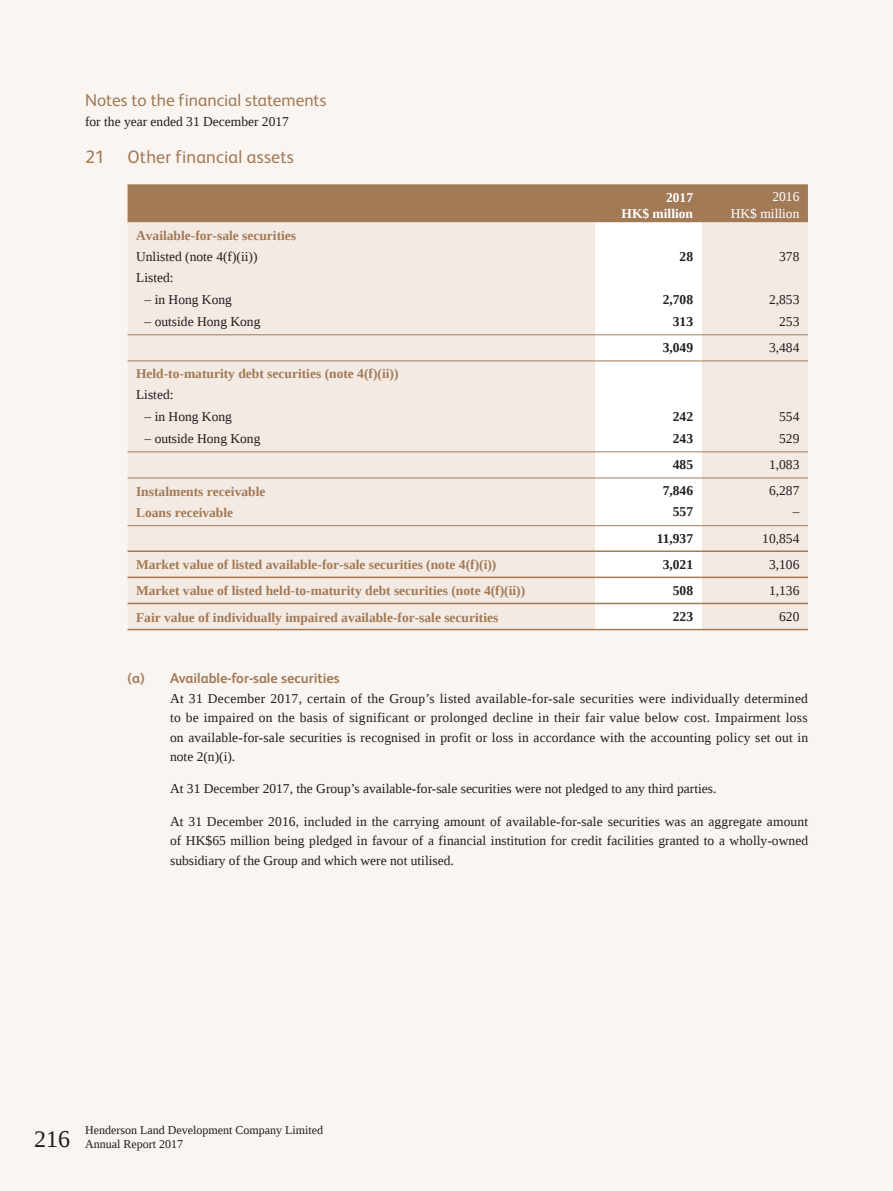
<style>
.page{position:relative;width:893px;height:1191px;background:#fbf5f2}
.page>*{position:absolute;margin:0;border:0;box-sizing:border-box;transform-origin:0 0}
.t1{font:18px "FS Albert";letter-spacing:.01em;color:#a27a56}
.t2{font:17.25px "FS Albert";color:#a27a56}
.t3{font:700 14.25px "FS Albert";color:#a27a56}
.t4{font:13.5px/19.5px "Liberation Serif";color:#231f20;text-align:justify}
.t5{font:700 13.5px "Liberation Serif";color:#a27a56}
.t6{font:700 13.5px "Liberation Serif";color:#231f20}
.t7{font:700 13.5px "Liberation Serif";color:#fff}
.t8{font:13.5px "Liberation Serif";color:#fff}
.t9{font:12px/14.2px "Liberation Serif";color:#231f20}
.s1{font-size:24px}
</style>
<div class="page">
<div style="left:128px;top:184px;width:680px;height:38px;background:#a27a56"></div>
<div style="left:128px;top:222px;width:680px;height:407px;background:#f4eae4"></div>
<div style="left:595px;top:222px;width:107px;height:407px;background:#fff"></div>
<hr style="left:128px;top:334px;width:467px;height:1px;background:#a27a56">
<hr style="left:595px;top:334px;width:107px;height:1px;background:#a27a56">
<hr style="left:702px;top:334px;width:106px;height:1px;background:#a27a56">
<hr style="left:128px;top:361px;width:467px;height:1px;background:#a27a56">
<hr style="left:595px;top:361px;width:107px;height:1px;background:#a27a56">
<hr style="left:702px;top:361px;width:106px;height:1px;background:#a27a56">
<hr style="left:128px;top:451px;width:467px;height:1px;background:#a27a56">
<hr style="left:595px;top:451px;width:107px;height:1px;background:#a27a56">
<hr style="left:702px;top:451px;width:106px;height:1px;background:#a27a56">
<hr style="left:128px;top:478px;width:467px;height:1px;background:#a27a56">
<hr style="left:595px;top:478px;width:107px;height:1px;background:#a27a56">
<hr style="left:702px;top:478px;width:106px;height:1px;background:#a27a56">
<hr style="left:128px;top:525px;width:467px;height:1px;background:#a27a56">
<hr style="left:595px;top:525px;width:107px;height:1px;background:#a27a56">
<hr style="left:702px;top:525px;width:106px;height:1px;background:#a27a56">
<hr style="left:128px;top:550px;width:467px;height:2px;background:#a27a56">
<hr style="left:595px;top:550px;width:107px;height:2px;background:#a27a56">
<hr style="left:702px;top:550px;width:106px;height:2px;background:#a27a56">
<hr style="left:128px;top:576px;width:467px;height:2px;background:#a27a56">
<hr style="left:595px;top:576px;width:107px;height:2px;background:#a27a56">
<hr style="left:702px;top:576px;width:106px;height:2px;background:#a27a56">
<hr style="left:128px;top:602px;width:467px;height:2px;background:#a27a56">
<hr style="left:595px;top:602px;width:107px;height:2px;background:#a27a56">
<hr style="left:702px;top:602px;width:106px;height:2px;background:#a27a56">
<hr style="left:128px;top:629px;width:467px;height:1px;background:#a27a56">
<hr style="left:595px;top:629px;width:107px;height:1px;background:#a27a56">
<hr style="left:702px;top:629px;width:106px;height:1px;background:#a27a56">
<p class="t2" style="left:85px;top:89px;width:243px">Notes to the financial statements</p>
<p class="t4" style="left:85px;top:112px;width:205px">for the year ended 31 December 2017</p>
<h1 class="t1" style="left:85px;top:145px;width:21px">21</h1>
<h1 class="t1" style="left:128px;top:145px;width:168px">Other financial assets</h1>
<p class="t7" style="left:666px;top:188px;width:28px">2017</p>
<p class="t8" style="left:772px;top:188px;width:28px">2016</p>
<p class="t7" style="left:621px;top:204px;width:73px">HK$ million</p>
<p class="t8" style="left:731px;top:204px;width:70px">HK$ million</p>
<p class="t5" style="left:136px;top:226px;width:162px">Available-for-sale securities</p>
<p class="t4" style="left:136px;top:246px;width:123px">Unlisted (note 4(f)(ii))</p>
<p class="t6" style="left:680px;top:247px;width:15px">28</p>
<p class="t4" style="left:779px;top:246px;width:22px">378</p>
<p class="t4" style="left:136px;top:268px;width:39px">Listed:</p>
<p class="t4" style="left:145px;top:290px;width:89px">– in Hong Kong</p>
<p class="t6" style="left:663px;top:290px;width:32px">2,708</p>
<p class="t4" style="left:769px;top:290px;width:32px">2,853</p>
<p class="t4" style="left:145px;top:311px;width:117px">– outside Hong Kong</p>
<p class="t6" style="left:673px;top:312px;width:22px">313</p>
<p class="t4" style="left:779px;top:311px;width:22px">253</p>
<p class="t6" style="left:663px;top:338px;width:32px">3,049</p>
<p class="t4" style="left:769px;top:337px;width:32px">3,484</p>
<p class="t5" style="left:136px;top:365px;width:264px">Held-to-maturity debt securities (note 4(f)(ii))</p>
<p class="t4" style="left:136px;top:385px;width:39px">Listed:</p>
<p class="t4" style="left:145px;top:407px;width:89px">– in Hong Kong</p>
<p class="t6" style="left:673px;top:407px;width:22px">242</p>
<p class="t4" style="left:779px;top:407px;width:22px">554</p>
<p class="t4" style="left:145px;top:428px;width:117px">– outside Hong Kong</p>
<p class="t6" style="left:673px;top:429px;width:22px">243</p>
<p class="t4" style="left:779px;top:428px;width:22px">529</p>
<p class="t6" style="left:673px;top:455px;width:22px">485</p>
<p class="t4" style="left:769px;top:454px;width:32px">1,083</p>
<p class="t5" style="left:136px;top:482px;width:131px">Instalments receivable</p>
<p class="t6" style="left:663px;top:481px;width:32px">7,846</p>
<p class="t4" style="left:769px;top:480px;width:32px">6,287</p>
<p class="t5" style="left:136px;top:503px;width:99px">Loans receivable</p>
<p class="t6" style="left:673px;top:503px;width:22px">557</p>
<p class="t4" style="left:793px;top:502px;width:8px">–</p>
<p class="t6" style="left:657px;top:529px;width:38px">11,937</p>
<p class="t4" style="left:762px;top:528px;width:39px">10,854</p>
<p class="t5" style="left:136px;top:556px;width:362px">Market value of listed available-for-sale securities (note 4(f)(i))</p>
<p class="t6" style="left:663px;top:555px;width:32px">3,021</p>
<p class="t4" style="left:769px;top:554px;width:32px">3,106</p>
<p class="t5" style="left:136px;top:582px;width:391px">Market value of listed held-to-maturity debt securities (note 4(f)(ii))</p>
<p class="t6" style="left:673px;top:581px;width:22px">508</p>
<p class="t4" style="left:769px;top:580px;width:32px">1,136</p>
<p class="t5" style="left:136px;top:608px;width:364px">Fair value of individually impaired available-for-sale securities</p>
<p class="t6" style="left:673px;top:607px;width:22px">223</p>
<p class="t4" style="left:779px;top:606px;width:22px">620</p>
<p class="t3" style="left:128px;top:668px;width:214px">(a) Available-for-sale securities</p>
<p class="t4" style="left:170px;top:688px;width:640px">At 31 December 2017, certain of the Group’s listed available-for-sale securities were individually determined to be impaired on the basis of significant or prolonged decline in their fair value below cost. Impairment loss on available-for-sale securities is recognised in profit or loss in accordance with the accounting policy set out in note 2(n)(i).</p>
<p class="t4" style="left:170px;top:779px;width:548px">At 31 December 2017, the Group’s available-for-sale securities were not pledged to any third parties.</p>
<p class="t4" style="left:170px;top:811px;width:640px">At 31 December 2016, included in the carrying amount of available-for-sale securities was an aggregate amount of HK$65 million being pledged in favour of a financial institution for credit facilities granted to a wholly-owned subsidiary of the Group and which were not utilised.</p>
<p class="t9" style="left:34px;top:1123px;width:290px;text-indent:51px">Henderson Land Development Company Limited<br><span class="s1">216</span> Annual Report 2017</p>
</div>
